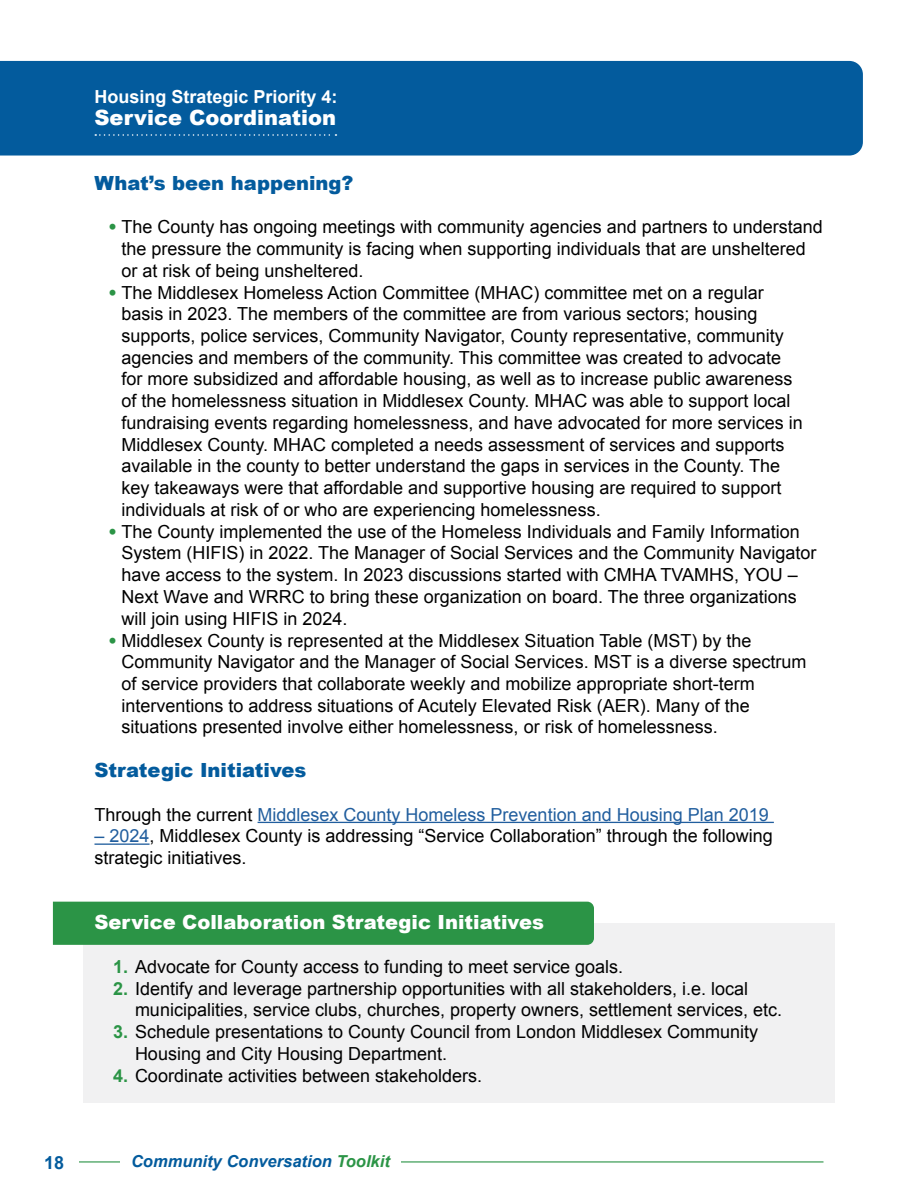
<style>
.page{position:relative;width:918px;height:1188px;background:#fff}
.page>*{position:absolute;margin:0;border:0;box-sizing:border-box;transform-origin:0 0}
.White-Theme{font:900 21px "Arial";color:#fff}
.t1{font:900 19.5px "Arial";color:#035b9d}
.t2{font:900 19.5px "Arial";color:#fff}
.Body{font:18px/21.8px "Arial";color:#000}
.Body-2{font:18px "Arial";color:#215e9e}
.Theme__-_White{font:700 18px "Arial";color:#fff}
.t3{font:700 18px "Arial";color:#035b9d}
.t4{font:italic 700 16.5px "Arial";color:#035b9d}
.s1{font-weight:900;color:#2b9446}
.s2{color:#000}
.s3{color:#215e9e}
.s4{font-weight:700;color:#2b9446}
.s5{color:#2b9446}
</style>
<div class="page">
<hr style="left:30px;top:1161px;width:794px;height:2px;background:#2b9446">
<div style="left:30px;top:1147px;width:48px;height:30px;background:#fff"></div>
<div style="left:120px;top:1155px;width:281px;height:12px;background:#fff"></div>
<div style="left:83px;top:923px;width:752px;height:180px;background:#f1f1f2"></div>
<div style="left:53px;top:902px;width:541px;height:43px;background:#2b9446"></div>
<div style="left:0;top:61px;width:863px;height:95px;background:#035b9d"></div>
<svg style="left:95px;top:134px;width:241px;height:2px"></svg>
<hr style="left:258px;top:822px;width:516px;height:1px;background:#215e9e">
<hr style="left:94px;top:843px;width:56px;height:2px;background:#215e9e">
<h2 class="Theme__-_White" style="left:94px;top:84px;width:245px">Housing Strategic Priority 4:</h2>
<p class="White-Theme" style="left:94px;top:102px;width:243px">Service Coordination</p>
<h2 class="t1" style="left:94px;top:169px;width:260px">What’s been happening?</h2>
<p class="Body" style="left:122px;top:216px;width:703px;text-indent:-14px"><span class="s1">•</span> The County has ongoing meetings with community agencies and partners to understand the pressure the community is facing when supporting individuals that are unsheltered or at risk of being unsheltered.</p>
<p class="Body" style="left:122px;top:281px;width:683px;text-indent:-14px"><span class="s1">•</span> The Middlesex Homeless Action Committee (MHAC) committee met on a regular basis in 2023. The members of the committee are from various sectors; housing supports, police services, Community Navigator, County representative, community agencies and members of the community. This committee was created to advocate for more subsidized and affordable housing, as well as to increase public awareness of the homelessness situation in Middlesex County. MHAC was able to support local fundraising events regarding homelessness, and have advocated for more services in Middlesex County. MHAC completed a needs assessment of services and supports available in the county to better understand the gaps in services in the County. The key takeaways were that affordable and supportive housing are required to support individuals at risk of or who are experiencing homelessness.</p>
<p class="Body" style="left:122px;top:521px;width:696px;text-indent:-14px"><span class="s1">•</span> The County implemented the use of the Homeless Individuals and Family Information System (HIFIS) in 2022. The Manager of Social Services and the Community Navigator have access to the system. In 2023 discussions started with CMHA TVAMHS, YOU – Next Wave and WRRC to bring these organization on board. The three organizations will join using HIFIS in 2024.</p>
<p class="Body" style="left:122px;top:629px;width:686px;text-indent:-14px"><span class="s1">•</span> Middlesex County is represented at the Middlesex Situation Table (MST) by the Community Navigator and the Manager of Social Services. MST is a diverse spectrum of service providers that collaborate weekly and mobilize appropriate short-term interventions to address situations of Acutely Elevated Risk (AER). Many of the situations presented involve either homelessness, or risk of homelessness.</p>
<h2 class="t1" style="left:94px;top:756px;width:213px">Strategic Initiatives</h2>
<p class="Body-2" style="left:94px;top:802px;width:676px"><span class="s2">Through the current</span> Middlesex County Homeless Prevention and Housing Plan 2019</p>
<p class="Body" style="left:94px;top:825px;width:680px"><span class="s3">– 2024</span>, Middlesex County is addressing “Service Collaboration” through the following strategic initiatives.</p>
<h2 class="t2" style="left:94px;top:908px;width:451px">Service Collaboration Strategic Initiatives</h2>
<p class="Body" style="left:113px;top:956px;width:511px"><span class="s4">1.</span> Advocate for County access to funding to meet service goals.</p>
<p class="Body" style="left:135px;top:977px;width:649px;text-indent:-22px"><span class="s4">2.</span> Identify and leverage partnership opportunities with all stakeholders, i.e. local municipalities, service clubs, churches, property owners, settlement services, etc.</p>
<p class="Body" style="left:135px;top:1021px;width:625px;text-indent:-22px"><span class="s4">3.</span> Schedule presentations to County Council from London Middlesex Community<br>Housing and City Housing Department.</p>
<p class="Body" style="left:113px;top:1064px;width:370px"><span class="s4">4.</span> Coordinate activities between stakeholders.</p>
<p class="t3" style="left:44px;top:1150px;width:22px">18</p>
<p class="t4" style="left:131px;top:1151px;width:260px">Community Conversation <span class="s5">Toolkit</span></p>
</div>
